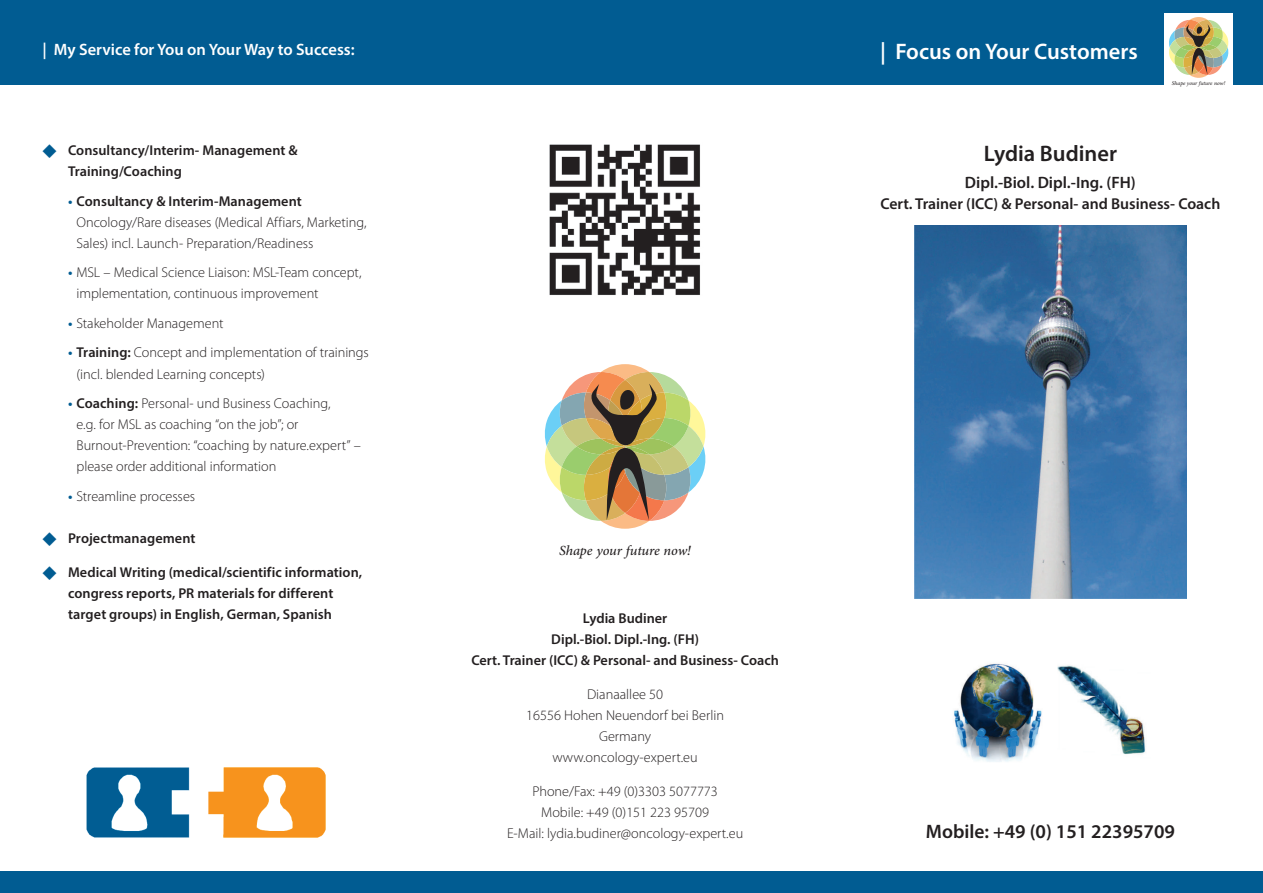
<style>
.page{position:relative;width:1263px;height:893px;background:#fff}
.page>*{position:absolute;margin:0;border:0;box-sizing:border-box;transform-origin:0 0}
.t1{font:600 22.5px "Myriad Pro";color:#fff}
.t2{font:600 22.5px "Myriad Pro";color:#231f20}
.t3{font:600 19.5px "Myriad Pro";color:#231f20}
.t4{font:italic 19.5px "Adobe Arabic";letter-spacing:-.005em;color:#231f20}
.t5{font:600 16.5px "Myriad Pro";color:#fff}
.t6{font:600 16.5px "Myriad Pro";color:#231f20}
.t7{font:600 15.75px "Myriad Pro";color:#231f20}
.t8{font:300 14.25px/21px "Myriad Pro";color:#231f20}
.t9{font:600 14.25px/21px "Myriad Pro";letter-spacing:.005em;color:#231f20}
.t10{font:italic 7.8px "Adobe Arabic";letter-spacing:-.005em;color:#231f20}
.s1{font-weight:600;color:#015c92}
.s2{font-weight:600}
</style>
<div class="page">
<div style="left:0;top:0;width:1263px;height:85px;background:#015c92"></div>
<img style="left:914px;top:225px;width:272px;height:374px">
<img style="left:954px;top:663px;width:192px;height:99px">
<img style="left:86px;top:767px;width:240px;height:71px">
<div style="left:0;top:872px;width:1263px;height:21px;background:#015c92"></div>
<img style="left:549px;top:144px;width:151px;height:151px">
<svg style="left:601px;top:513px;width:48px;height:16px"></svg>
<svg style="left:601px;top:364px;width:48px;height:16px"></svg>
<svg style="left:544px;top:372px;width:162px;height:149px"></svg>
<div style="left:1164px;top:13px;width:68px;height:81px;background:#fff"></div>
<svg style="left:1190px;top:72px;width:17px;height:6px"></svg>
<div style="left:1190px;top:17px;width:17px;height:6px;background:#fbbb85;border-radius:50%"></div>
<svg style="left:1169px;top:20px;width:59px;height:55px;background:#bcb485"></svg>
<p class="t5" style="left:43px;top:39px;width:314px">| My Service for You on Your Way to Success:</p>
<h1 class="t1" style="left:880px;top:38px;width:259px">| Focus on Your Customers</h1>
<p class="t10" style="left:1172px;top:78px;width:55px">Shape your future now!</p>
<p class="t9" style="left:68px;top:140px;width:231px">Consultancy/Interim- Management &amp;<br>Training/Coaching</p>
<p class="t8" style="left:77px;top:191px;width:292px;text-indent:-9px"><span class="s1">•</span> <span class="s2">Consultancy &amp; Interim-Management<br></span>Oncology/Rare diseases (Medical Affiars, Marketing,<br>Sales) incl. Launch- Preparation/Readiness</p>
<p class="t8" style="left:77px;top:262px;width:286px;text-indent:-9px"><span class="s1">•</span> MSL – Medical Science Liaison: MSL-Team concept, implementation, continuous improvement</p>
<p class="t8" style="left:68px;top:313px;width:157px"><span class="s1">•</span> Stakeholder Management</p>
<p class="t8" style="left:77px;top:342px;width:294px;text-indent:-9px"><span class="s1">•</span> <span class="s2">Training:</span> Concept and implementation of trainings (incl. blended Learning concepts)</p>
<p class="t8" style="left:77px;top:393px;width:286px;text-indent:-9px"><span class="s1">•</span> <span class="s2">Coaching:</span> Personal- und Business Coaching,<br>e.g. for MSL as coaching “on the job”; or Burnout-Prevention: “coaching by nature.expert” – please order additional information</p>
<p class="t8" style="left:68px;top:485px;width:129px"><span class="s1">•</span> Streamline processes</p>
<p class="t9" style="left:68px;top:527px;width:129px">Projectmanagement</p>
<p class="t9" style="left:68px;top:561px;width:296px">Medical Writing (medical/scientific information, congress reports, PR materials for different target groups) in English, German, Spanish</p>
<h1 class="t2" style="left:984px;top:140px;width:135px">Lydia Budiner</h1>
<p class="t6" style="left:965px;top:172px;width:172px">Dipl.-Biol. Dipl.-Ing. (FH)</p>
<p class="t7" style="left:880px;top:194px;width:341px">Cert. Trainer (ICC) &amp; Personal- and Business- Coach</p>
<h2 class="t4" style="left:559px;top:537px;width:133px">Shape your future now!</h2>
<p class="t9" style="left:471px;top:607px;width:309px;text-align:center">Lydia Budiner<br>Dipl.-Biol. Dipl.-Ing. (FH)<br>Cert. Trainer (ICC) &amp; Personal- and Business- Coach</p>
<p class="t8" style="left:526px;top:684px;width:199px;text-align:center">Dianaallee 50<br>16556 Hohen Neuendorf bei Berlin<br>Germany www.oncology-expert.eu</p>
<p class="t8" style="left:507px;top:780px;width:238px;text-align:center">Phone/Fax: +49 (0)3303 5077773<br>Mobile: +49 (0)151 223 95709<br>E-Mail: lydia.budiner@oncology-expert.eu</p>
<h2 class="t3" style="left:926px;top:819px;width:251px">Mobile: +49 (0) 151 22395709</h2>
</div>
